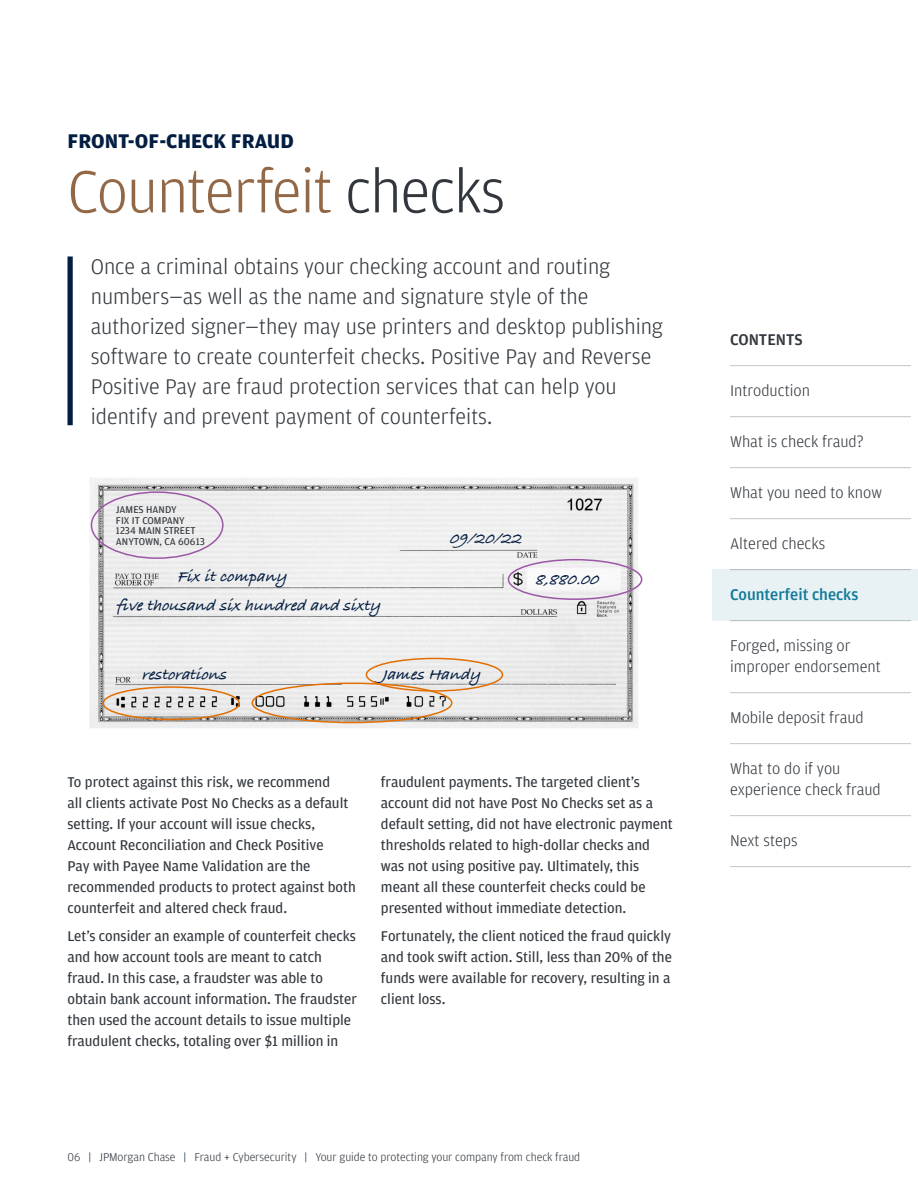
<style>
.page{position:relative;width:918px;height:1188px;background:#fff}
.page>*{position:absolute;margin:0;border:0;box-sizing:border-box;transform-origin:0 0}
.t1{font:300 63px "Amplitude";letter-spacing:-.02em;color:#936846}
.t2{font:300 22.5px/30px "Amplitude";color:#31373d}
.t3{font:700 21px "Amplitude";color:#041e42}
.t4{font:300 16.5px/21px "Amplitude";color:#31373d}
.t5{font:italic 700 16.5px/29px "Bradley Hand ITCTT";color:#041e42}
.t6{font:500 16.5px "Amplitude";color:#147b99}
.t7{font:500 16.5px "Amplitude";color:#31373d}
.t8{font:15px/21px "Amplitude";color:#31373d}
.t9{font:300 12px "Amplitude";letter-spacing:-.005em;color:#31373d}
.t10{font:10.5px/10.5px "Amplitude";color:#31373d}
.s1{color:#31373d}
.s2{color:#041e42}
</style>
<div class="page">
<div style="left:68px;top:256px;width:5px;height:169px;background:#041e42"></div>
<hr style="left:730px;top:365px;width:181px;height:1px;background:#c0c5c4">
<hr style="left:730px;top:416px;width:181px;height:1px;background:#c0c5c4">
<hr style="left:730px;top:467px;width:181px;height:1px;background:#c0c5c4">
<hr style="left:730px;top:518px;width:181px;height:1px;background:#c0c5c4">
<hr style="left:730px;top:569px;width:181px;height:1px;background:#c0c5c4">
<hr style="left:730px;top:692px;width:181px;height:1px;background:#c0c5c4">
<hr style="left:730px;top:743px;width:181px;height:1px;background:#c0c5c4">
<hr style="left:730px;top:815px;width:181px;height:1px;background:#c0c5c4">
<hr style="left:730px;top:866px;width:181px;height:1px;background:#c0c5c4">
<div style="left:713px;top:570px;width:205px;height:51px;background:#e8f2f5"></div>
<img style="left:89px;top:478px;width:554px;height:250px">
<div style="left:102px;top:686px;width:138px;height:34px;border:2px solid #e26e00;border-radius:50%"></div>
<div style="left:252px;top:683px;width:201px;height:40px;border:2px solid #e26e00;border-radius:50%"></div>
<div style="left:508px;top:559px;width:134px;height:41px;border:2px solid #9b57a6;border-radius:50%"></div>
<div style="left:366px;top:658px;width:137px;height:34px;border:2px solid #e26e00;border-radius:50%"></div>
<div style="left:91px;top:491px;width:133px;height:68px;border:2px solid #9b57a6;border-radius:50%"></div>
<p class="t3" style="left:68px;top:127px;width:228px">FRONT-OF-CHECK FRAUD</p>
<p class="t1" style="left:68px;top:152px;width:439px">Counterfeit <span class="s1">checks</span></p>
<p class="t2" style="left:91px;top:251px;width:574px">Once a criminal obtains your checking account and routing numbers—as well as the name and signature style of the authorized signer—they may use printers and desktop publishing software to create counterfeit checks. Positive Pay and Reverse Positive Pay are fraud protection services that can help you identify and prevent payment of counterfeits.</p>
<p class="t10" style="left:116px;top:504px;width:70px">JAMES HANDY<br>FIX IT COMPANY</p>
<p class="t10" style="left:116px;top:525px;width:90px">1234 MAIN STREET<br>ANYTOWN, CA 60613</p>
<p class="t5" style="left:116px;top:562px;width:273px;text-indent:61px">Fixitcomp any fivethousandsixhundredandsixty</p>
<p class="t5" style="left:449px;top:523px;width:80px">09/20/22</p>
<p class="t5" style="left:535px;top:565px;width:72px">8,880.00</p>
<p class="t5" style="left:142px;top:659px;width:93px">restorations</p>
<p class="t5" style="left:382px;top:659px;width:107px">JamesHandy</p>
<p class="t8" style="left:68px;top:771px;width:290px">To protect against this risk, we recommend<br>all clients activate Post No Checks as a default setting. If your account will issue checks, Account Reconciliation and Check Positive<br>Pay with Payee Name Validation are the recommended products to protect against both counterfeit and altered check fraud.</p>
<p class="t8" style="left:68px;top:925px;width:291px">Let’s consider an example of counterfeit checks and how account tools are meant to catch fraud. In this case, a fraudster was able to obtain bank account information. The fraudster then used the account details to issue multiple fraudulent checks, totaling over $1 million in</p>
<p class="t8" style="left:381px;top:771px;width:293px">fraudulent payments. The targeted client’s account did not have Post No Checks set as a default setting, did not have electronic payment thresholds related to high-dollar checks and was not using positive pay. Ultimately, this meant all these counterfeit checks could be presented without immediate detection.</p>
<p class="t8" style="left:381px;top:925px;width:293px;text-align:justify">Fortunately, the client noticed the fraud quickly and took swift action. Still, less than 20% of the funds were available for recovery, resulting in a client loss.</p>
<p class="t9" style="left:68px;top:1149px;width:514px">06 <span class="s2">|</span> JPMorgan Chase <span class="s2">|</span> Fraud + Cybersecurity <span class="s2">|</span> Your guide to protecting your company from check fraud</p>
<p class="t7" style="left:730px;top:329px;width:74px">CONTENTS</p>
<p class="t4" style="left:730px;top:380px;width:81px">Introduction</p>
<p class="t4" style="left:730px;top:431px;width:135px">What is check fraud?</p>
<p class="t4" style="left:730px;top:482px;width:153px">What you need to know</p>
<p class="t4" style="left:730px;top:533px;width:97px">Altered checks</p>
<p class="t6" style="left:730px;top:584px;width:130px">Counterfeit checks</p>
<p class="t4" style="left:730px;top:635px;width:152px">Forged, missing or improper endorsement</p>
<p class="t4" style="left:730px;top:707px;width:135px">Mobile deposit fraud</p>
<p class="t4" style="left:730px;top:758px;width:152px">What to do if you experience check fraud</p>
<p class="t4" style="left:730px;top:830px;width:69px">Next steps</p>
</div>
